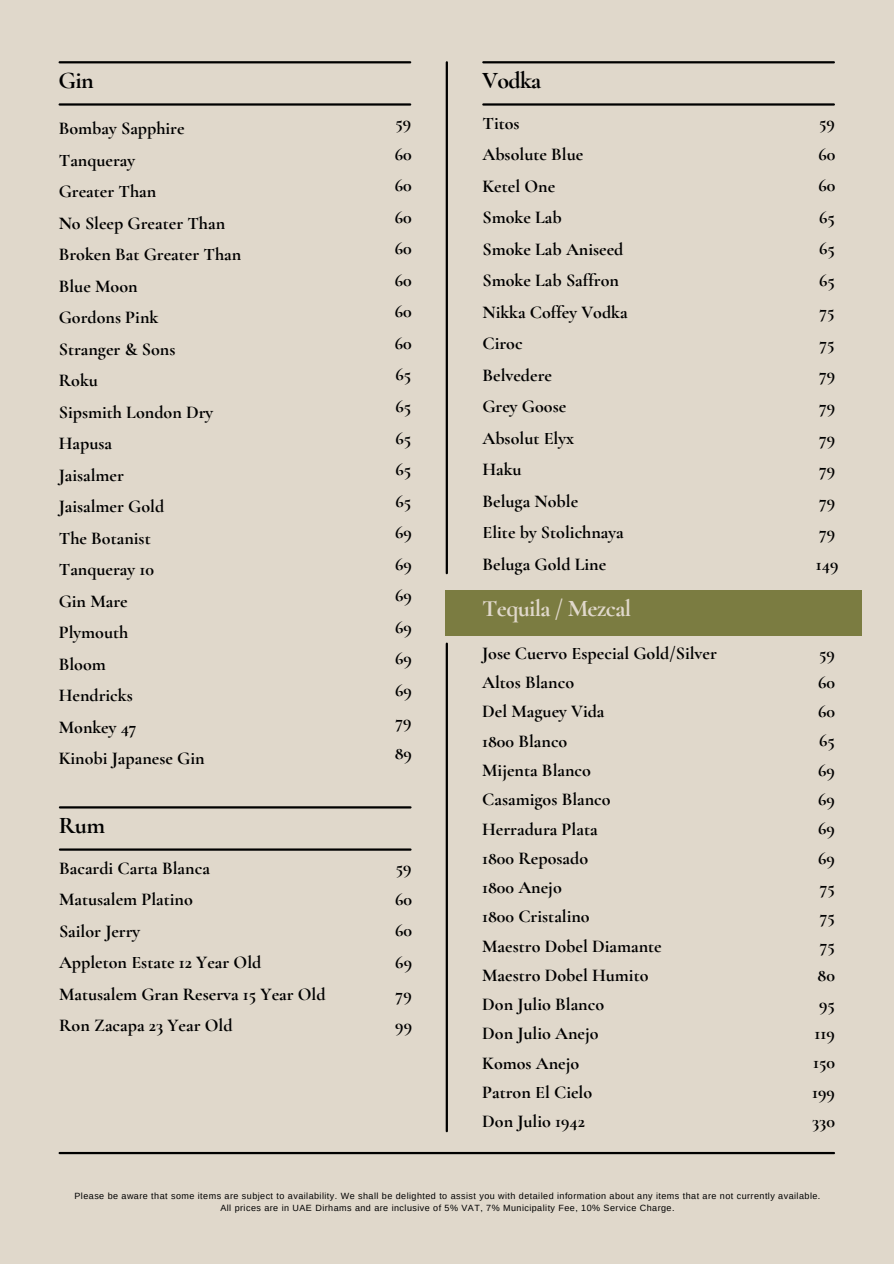
<style>
.page{position:relative;width:894px;height:1264px;background:#fff}
.page>*{position:absolute;margin:0;border:0;box-sizing:border-box;transform-origin:0 0}
.t1{font:700 24px "Cormorant Garamond";letter-spacing:-.03em;color:#e0d8cb}
.t2{font:700 24px "Cormorant Garamond";letter-spacing:-.03em;color:#000}
.t3{font:700 18px/31.5px "Cormorant Garamond";color:#000}
.t4{font:9px "Arimo";letter-spacing:.05em;color:#000}
</style>
<div class="page">
<div style="left:0;top:0;width:893px;height:1263px;background:#e0d8cb"></div>
<hr style="left:60px;top:61px;width:350px;height:2px;background:#000">
<hr style="left:60px;top:1151px;width:773px;height:3px;background:#000">
<hr style="left:60px;top:103px;width:350px;height:3px;background:#000">
<hr style="left:445px;top:62px;width:3px;height:511px;background:#000">
<hr style="left:445px;top:643px;width:3px;height:488px;background:#000">
<hr style="left:483px;top:61px;width:350px;height:2px;background:#000">
<hr style="left:483px;top:103px;width:350px;height:3px;background:#000">
<hr style="left:60px;top:806px;width:350px;height:2px;background:#000">
<hr style="left:60px;top:848px;width:350px;height:2px;background:#000">
<div style="left:445px;top:590px;width:416px;height:45px;background:#7b7c41"></div>
<p class="t2" style="left:58px;top:66px;width:37px">Gin</p>
<h1 class="t3" style="left:59px;top:112px;width:184px">Bombay Sapphire<br>Tanqueray<br>Greater Than<br>No Sleep Greater Than<br>Broken Bat Greater Than<br>Blue Moon<br>Gordons Pink<br>Stranger &amp; Sons<br>Roku<br>Sipsmith London Dry<br>Hapusa<br>Jaisalmer<br>Jaisalmer Gold<br>The Botanist<br>Tanqueray 10<br>Gin Mare<br>Plymouth<br>Bloom<br>Hendricks<br>Monkey 47<br>Kinobi Japanese Gin</h1>
<p class="t3" style="left:395px;top:107px;width:19px;text-align:justify">59<br>60<br>60<br>60<br>60<br>60<br>60<br>60<br>65<br>65<br>65<br>65<br>65<br>69<br>69<br>69<br>69<br>69<br>69<br>79<br>89</p>
<h3 class="t2" style="left:59px;top:811px;width:48px">Rum</h3>
<h2 class="t3" style="left:59px;top:852px;width:268px">Bacardi Carta Blanca<br>Matusalem Platino<br>Sailor Jerry<br>Appleton Estate 12 Year Old<br>Matusalem Gran Reserva 15 Year Old<br>Ron Zacapa 23 Year Old</h2>
<p class="t3" style="left:395px;top:852px;width:18px;text-align:justify">59<br>60<br>60<br>69<br>79<br>99</p>
<h3 class="t2" style="left:482px;top:66px;width:61px">Vodka</h3>
<h2 class="t3" style="left:482px;top:107px;width:147px">Titos<br>Absolute Blue<br>Ketel One<br>Smoke Lab<br>Smoke Lab Aniseed<br>Smoke Lab Saffron<br>Nikka Coffey Vodka<br>Ciroc<br>Belvedere<br>Grey Goose<br>Absolut Elyx<br>Haku<br>Beluga Noble<br>Elite by Stolichnaya<br>Beluga Gold Line</h2>
<p class="t3" style="left:815px;top:107px;width:24px">59<br>60<br>60<br>65<br>65<br>65<br>75<br>75<br>79<br>79<br>79<br>79<br>79<br>79<br>149</p>
<p class="t1" style="left:482px;top:594px;width:151px">Tequila / Mezcal</p>
<p class="t3" style="left:482px;top:638px;width:236px;line-height:29.2px">Jose Cuervo Especial Gold/Silver<br>Altos Blanco<br>Del Maguey Vida<br>1800 Blanco<br>Mijenta Blanco<br>Casamigos Blanco<br>Herradura Plata<br>1800 Reposado<br>1800 Anejo<br>1800 Cristalino<br>Maestro Dobel Diamante<br>Maestro Dobel Humito<br>Don Julio Blanco<br>Don Julio Anejo<br>Komos Anejo<br>Patron El Cielo<br>Don Julio 1942</p>
<h1 class="t3" style="left:812px;top:638px;width:24px;line-height:29.2px;text-align:center">59<br>60<br>60<br>65<br>69<br>69<br>69<br>69<br>75<br>75<br>75<br>80<br>95<br>119<br>150<br>199<br>330</h1>
<h1 class="t4" style="left:74px;top:1191px;width:747px">Please be aware that some items are subject to availability. We shall be delighted to assist you with detailed information about any items that are not currently available.</h1>
<p class="t4" style="left:220px;top:1203px;width:455px">All prices are in UAE Dirhams and are inclusive of 5% VAT, 7% Municipality Fee, 10% Service Charge.</p>
</div>
